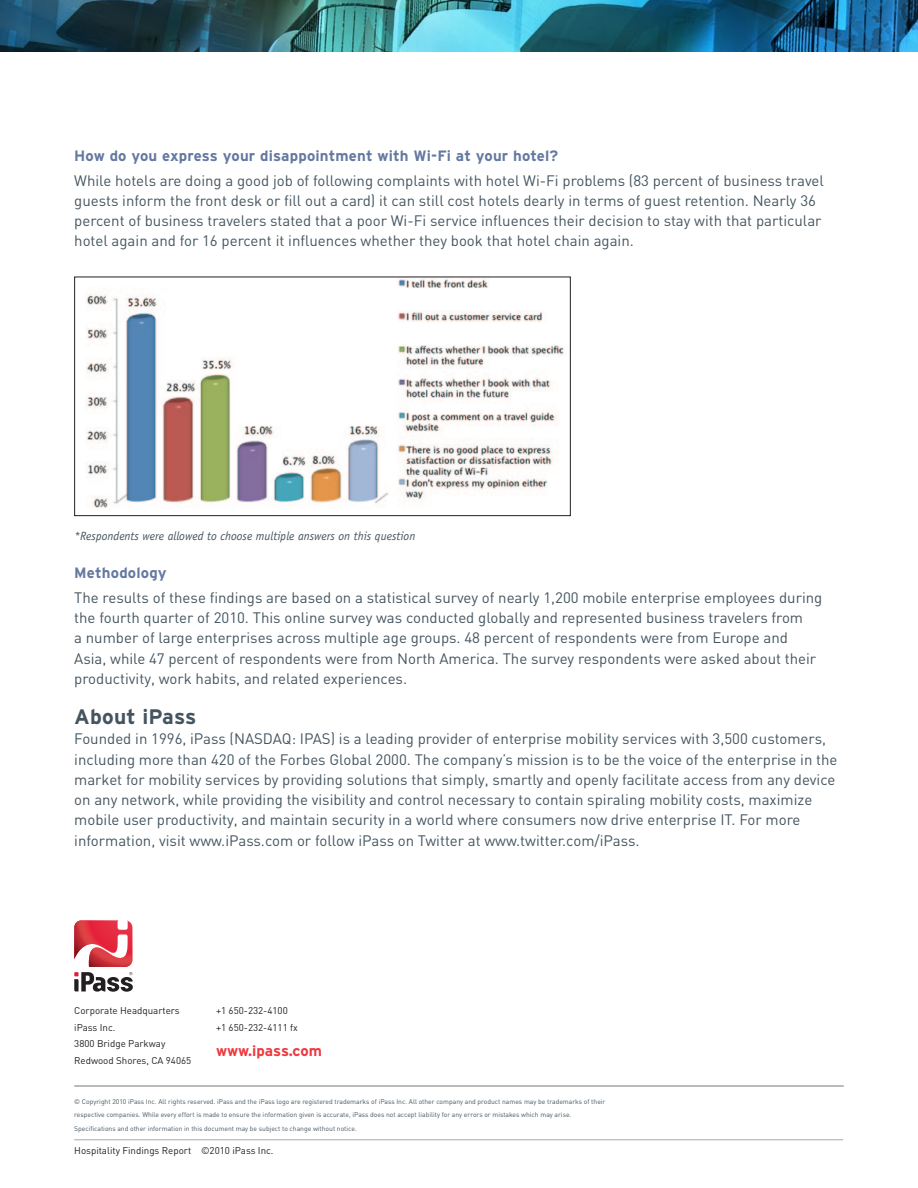
<style>
.page{position:relative;width:918px;height:1188px;background:#fff}
.page>*{position:absolute;margin:0;border:0;box-sizing:border-box;transform-origin:0 0}
.Head_14pt{font:700 21px "Interstate";letter-spacing:.01em;color:#455560}
.body_copy{font:15px/20.2px "DIN";color:#455560}
.Head_10pt{font:700 15px "Interstate";letter-spacing:.01em;color:#6479a0}
.body_copy-2{font:700 15px "Interstate";color:#ee3a41}
.t1{font:italic 12px "Officina Sans";color:#455560}
.address{font:9.75px/16.5px "DIN";color:#231f20}
.t2{font:6.75px/13.5px "DIN";color:#455560}
</style>
<div class="page">
<hr style="left:74px;top:1139px;width:769px;height:1px;background:#a8a9ad">
<img style="left:86px;top:279px;width:478px;height:229px">
<div style="left:74px;top:277px;width:497px;height:239px;border:1px solid #231f20"></div>
<img style="left:0;top:0;width:918px;height:51px">
<svg style="left:74px;top:920px;width:59px;height:72px"></svg>
<hr style="left:74px;top:1086px;width:770px;height:1px;background:#7c7371">
<p class="Head_10pt" style="left:74px;top:147px;width:486px">How do you express your disappointment with Wi-Fi at your hotel?</p>
<p class="body_copy" style="left:74px;top:170px;width:751px">While hotels are doing a good job of following complaints with hotel Wi-Fi problems (83 percent of business travel guests inform the front desk or fill out a card) it can still cost hotels dearly in terms of guest retention. Nearly 36 percent of business travelers stated that a poor Wi-Fi service influences their decision to stay with that particular hotel again and for 16 percent it influences whether they book that hotel chain again.</p>
<p class="t1" style="left:74px;top:529px;width:343px">*Respondents were allowed to choose multiple answers on this question</p>
<p class="Head_10pt" style="left:74px;top:565px;width:94px">Methodology</p>
<p class="body_copy" style="left:74px;top:587px;width:750px">The results of these findings are based on a statistical survey of nearly 1,200 mobile enterprise employees during the fourth quarter of 2010. This online survey was conducted globally and represented business travelers from<br>a number of large enterprises across multiple age groups. 48 percent of respondents were from Europe and Asia, while 47 percent of respondents were from North America. The survey respondents were asked about their productivity, work habits, and related experiences.</p>
<p class="Head_14pt" style="left:74px;top:705px;width:124px">About iPass</p>
<p class="body_copy" style="left:74px;top:728px;width:765px">Founded in 1996, iPass (NASDAQ: IPAS) is a leading provider of enterprise mobility services with 3,500 customers, including more than 420 of the Forbes Global 2000. The company’s mission is to be the voice of the enterprise in the market for mobility services by providing solutions that simply, smartly and openly facilitate access from any device on any network, while providing the visibility and control necessary to contain spiraling mobility costs, maximize mobile user productivity, and maintain security in a world where consumers now drive enterprise IT. For more information, visit www.iPass.com or follow iPass on Twitter at www.twitter.com/iPass.</p>
<p class="address" style="left:74px;top:1002px;width:119px">Corporate Headquarters iPass Inc.<br>3800 Bridge Parkway<br>Redwood Shores, CA 94065</p>
<p class="address" style="left:216px;top:1002px;width:83px">+1 650-232-4100 +1 650-232-4111 fx</p>
<p class="body_copy-2" style="left:216px;top:1042px;width:108px">www.ipass.com</p>
<p class="t2" style="left:74px;top:1095px;width:533px">© Copyright 2010 iPass Inc. All rights reserved. iPass and the iPass logo are registered trademarks of iPass Inc. All other company and product names may be trademarks of their respective companies. While every effort is made to ensure the information given is accurate, iPass does not accept liability for any errors or mistakes which may arise.<br>Specifications and other information in this document may be subject to change without notice.</p>
<p class="address" style="left:74px;top:1142px;width:201px">Hospitality Findings Report ©2010 iPass Inc.</p>
</div>
